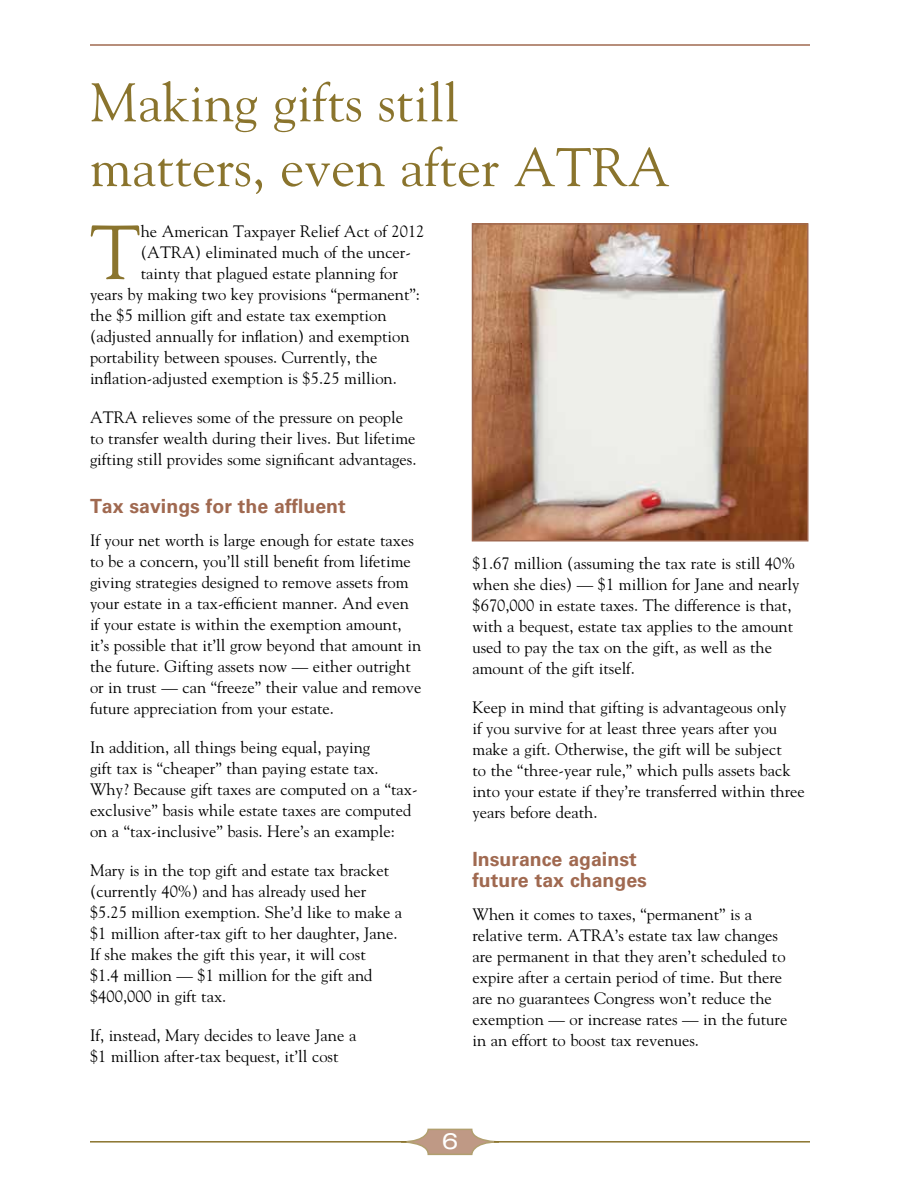
<style>
.page{position:relative;width:918px;height:1188px;background:#fff}
.page>*{position:absolute;margin:0;border:0;box-sizing:border-box;transform-origin:0 0}
.t1{font:76.2px "Goudy Std";color:#8a742d}
.t2{font:54px/64.8px "Goudy Std";color:#8a742d}
.t3{font:expanded 22.5px "Univers LT Std";color:#fff}
.t4{font:700 19.5px/21px "Univers LT Std";color:#a06950}
.t5{font:16.5px/21px "Goudy Std";color:#000}
</style>
<div class="page">
<hr style="left:90px;top:44px;width:720px;height:2px;background:#a06950">
<svg style="left:406px;top:1128px;width:89px;height:28px"></svg>
<hr style="left:90px;top:1141px;width:316px;height:2px;background:#8a742d">
<hr style="left:494px;top:1141px;width:316px;height:2px;background:#8a742d">
<img style="left:475px;top:226px;width:330px;height:313px">
<div style="left:472px;top:223px;width:336px;height:319px;border:2px solid #a06950"></div>
<h2 class="t2" style="left:90px;top:69px;width:581px">Making gifts still<br>matters, even after ATRA</h2>
<h1 class="t1" style="left:90px;top:205px;width:52px">T</h1>
<p class="t5" style="left:141px;top:221px;width:285px">he American Taxpayer Relief Act of 2012</p>
<p class="t5" style="left:141px;top:242px;width:272px">(ATRA) eliminated much of the uncer-</p>
<p class="t5" style="left:141px;top:263px;width:259px">tainty that plagued estate planning for</p>
<p class="t5" style="left:90px;top:284px;width:332px">years by making two key provisions “permanent”:</p>
<p class="t5" style="left:90px;top:305px;width:298px">the $5 million gift and estate tax exemption</p>
<p class="t5" style="left:90px;top:326px;width:321px">(adjusted annually for inflation) and exemption</p>
<p class="t5" style="left:90px;top:347px;width:289px">portability between spouses. Currently, the</p>
<p class="t5" style="left:90px;top:368px;width:308px">inflation-adjusted exemption is $5.25 million.</p>
<p class="t5" style="left:90px;top:407px;width:328px">ATRA relieves some of the pressure on people to transfer wealth during their lives. But lifetime gifting still provides some significant advantages.</p>
<p class="t4" style="left:90px;top:496px;width:257px">Tax savings for the affluent</p>
<p class="t5" style="left:90px;top:530px;width:333px">If your net worth is large enough for estate taxes to be a concern, you’ll still benefit from lifetime giving strategies designed to remove assets from your estate in a tax-efficient manner. And even if your estate is within the exemption amount, it’s possible that it’ll grow beyond that amount in the future. Gifting assets now — either outright or in trust — can “freeze” their value and remove future appreciation from your estate.</p>
<p class="t5" style="left:90px;top:737px;width:329px">In addition, all things being equal, paying<br>gift tax is “cheaper” than paying estate tax.<br>Why? Because gift taxes are computed on a “tax&shy;exclusive” basis while estate taxes are computed on a “tax-inclusive” basis. Here’s an example:</p>
<p class="t5" style="left:90px;top:860px;width:314px">Mary is in the top gift and estate tax bracket (currently 40%) and has already used her $5.25 million exemption. She’d like to make a $1 million after-tax gift to her daughter, Jane.<br>If she makes the gift this year, it will cost<br>$1.4 million — $1 million for the gift and $400,000 in gift tax.</p>
<p class="t5" style="left:90px;top:1025px;width:268px">If, instead, Mary decides to leave Jane a $1 million after-tax bequest, it’ll cost</p>
<p class="t5" style="left:473px;top:552px;width:328px">$1.67 million (assuming the tax rate is still 40% when she dies) — $1 million for Jane and nearly $670,000 in estate taxes. The difference is that, with a bequest, estate tax applies to the amount used to pay the tax on the gift, as well as the amount of the gift itself.</p>
<p class="t5" style="left:473px;top:697px;width:334px">Keep in mind that gifting is advantageous only<br>if you survive for at least three years after you make a gift. Otherwise, the gift will be subject<br>to the “three-year rule,” which pulls assets back into your estate if they’re transferred within three years before death.</p>
<p class="t4" style="left:472px;top:849px;width:176px">Insurance against future tax changes</p>
<p class="t5" style="left:472px;top:903px;width:316px">When it comes to taxes, “permanent” is a relative term. ATRA’s estate tax law changes are permanent in that they aren’t scheduled to expire after a certain period of time. But there are no guarantees Congress won’t reduce the exemption — or increase rates — in the future in an effort to boost tax revenues.</p>
<h3 class="t3" style="left:442px;top:1128px;width:18px">6</h3>
</div>
